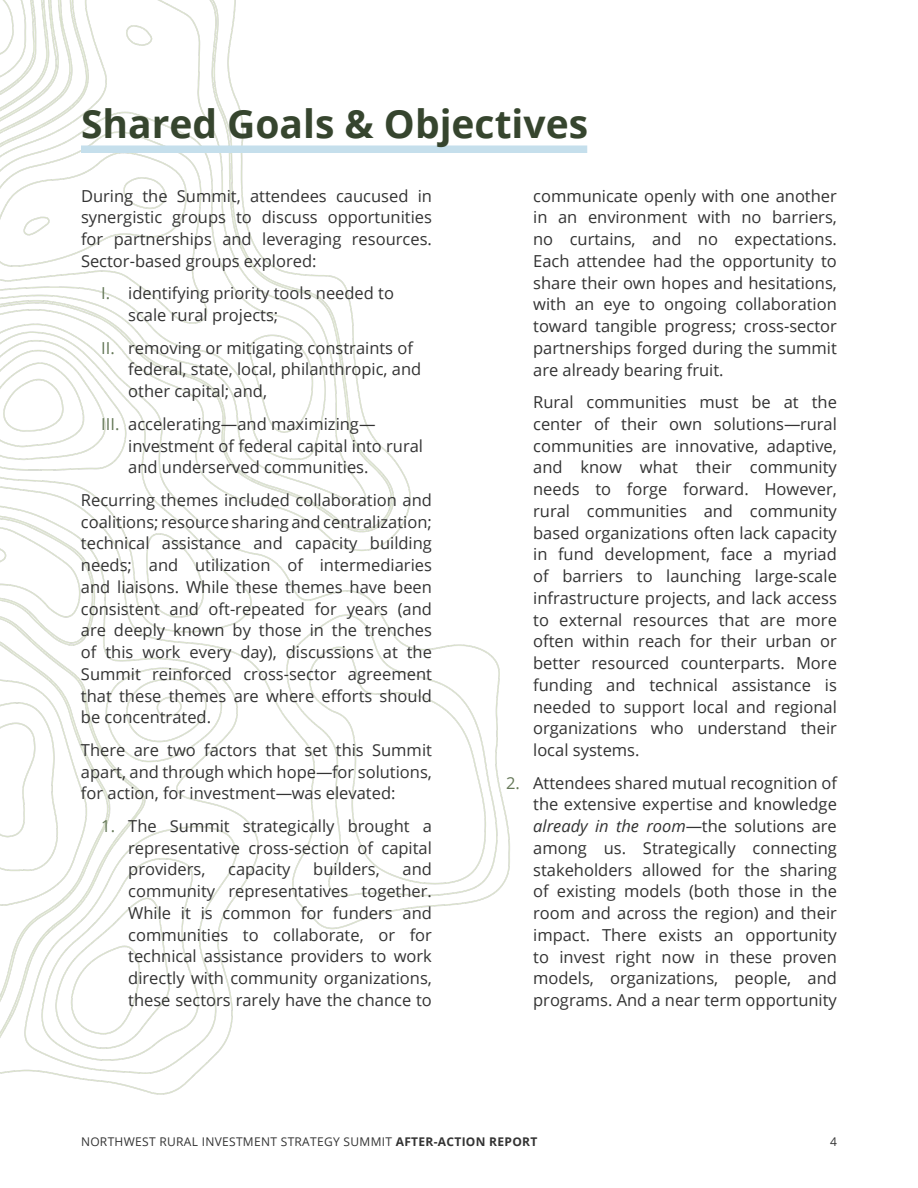
<style>
.page{position:relative;width:918px;height:1188px;background:#fff}
.page>*{position:absolute;margin:0;border:0;box-sizing:border-box;transform-origin:0 0}
.t1{font:700 39px "Open Sans";color:#36452e}
.t2{font:16.5px/21.8px "Open Sans";color:#333}
.t3{font:12px "Open Sans";letter-spacing:.025em;color:#333}
.s1{color:#657858}
.s2{font-style:italic}
.s3{font-weight:700}
</style>
<div class="page">
<img style="left:0;top:0;width:521px;height:1095px">
<div style="left:81px;top:146px;width:506px;height:7px;background:#c5dfec"></div>
<h1 class="t1" style="left:81px;top:96px;width:509px">Shared Goals &amp; Objectives</h1>
<p class="t2" style="left:81px;top:184px;width:353px">During the Summit, attendees caucused in</p>
<p class="t2" style="left:81px;top:206px;width:353px;text-align:justify">synergistic groups to discuss opportunities for partnerships and leveraging resources.<br>Sector-based groups explored:</p>
<p class="t2" style="left:128px;top:282px;width:267px;text-indent:-27px"><span class="s1">I.</span> identifying priority tools needed to scale rural projects;</p>
<p class="t2" style="left:101px;top:336px;width:313px"><span class="s1">II.</span> removing or mitigating constraints of</p>
<p class="t2" style="left:128px;top:358px;width:295px">federal, state, local, philanthropic, and other capital; and,</p>
<p class="t2" style="left:128px;top:412px;width:296px;text-indent:-27px"><span class="s1">III.</span> accelerating—and maximizing— investment of federal capital into rural</p>
<p class="t2" style="left:128px;top:456px;width:242px">and underserved communities.</p>
<p class="t2" style="left:81px;top:489px;width:353px">Recurring themes included collaboration and</p>
<p class="t2" style="left:81px;top:510px;width:353px;text-align:justify">coalitions; resource sharing and centralization; technical assistance and capacity building needs; and utilization of intermediaries</p>
<p class="t2" style="left:81px;top:576px;width:353px">and liaisons. While these themes have been</p>
<p class="t2" style="left:81px;top:597px;width:353px;text-align:justify">consistent and oft-repeated for years (and are deeply known by those in the trenches of this work every day), discussions at the</p>
<p class="t2" style="left:81px;top:663px;width:352px">Summit reinforced cross-sector agreement</p>
<p class="t2" style="left:81px;top:684px;width:353px">that these themes are where efforts should</p>
<p class="t2" style="left:81px;top:706px;width:132px">be concentrated.</p>
<p class="t2" style="left:81px;top:739px;width:353px">There are two factors that set this Summit</p>
<p class="t2" style="left:81px;top:760px;width:353px">apart, and through which hope—for solutions, for action, for investment—was elevated:</p>
<p class="t2" style="left:101px;top:815px;width:332px"><span class="s1">1.</span> The Summit strategically brought a</p>
<p class="t2" style="left:128px;top:836px;width:305px">representative cross-section of capital providers,</p>
<p class="t2" style="left:128px;top:858px;width:305px;text-align:right">and<br>community representatives together.</p>
<p class="t2" style="left:128px;top:902px;width:305px">While it is common for funders and communities to collaborate, or for</p>
<p class="t2" style="left:128px;top:945px;width:305px">technical assistance providers to work</p>
<p class="t2" style="left:128px;top:967px;width:305px">directly with community organizations, these sectors rarely have the chance to</p>
<p class="t2" style="left:228px;top:858px;width:64px">capacity</p>
<p class="t2" style="left:313px;top:858px;width:68px">builders,</p>
<p class="t2" style="left:533px;top:184px;width:305px">communicate openly with one another</p>
<p class="t2" style="left:533px;top:206px;width:305px">in an environment with no barriers,</p>
<p class="t2" style="left:533px;top:228px;width:305px;text-align:justify">no curtains, and no expectations.<br>Each attendee had the opportunity to share their own hopes and hesitations,</p>
<p class="t2" style="left:533px;top:293px;width:305px">with an eye to ongoing collaboration</p>
<p class="t2" style="left:533px;top:315px;width:305px">toward tangible progress; cross-sector partnerships forged during the summit</p>
<p class="t2" style="left:533px;top:358px;width:192px">are already bearing fruit.</p>
<p class="t2" style="left:533px;top:391px;width:305px">Rural communities must be at the center of their own solutions—rural</p>
<p class="t2" style="left:533px;top:434px;width:305px">communities are innovative, adaptive, and know what their community</p>
<p class="t2" style="left:533px;top:478px;width:305px">needs to forge forward. However, rural communities and community</p>
<p class="t2" style="left:533px;top:521px;width:305px">based organizations often lack capacity in fund development, face a myriad</p>
<p class="t2" style="left:533px;top:565px;width:305px">of barriers to launching large-scale</p>
<p class="t2" style="left:533px;top:587px;width:305px">infrastructure projects, and lack access to external resources that are more</p>
<p class="t2" style="left:533px;top:630px;width:305px">often within reach for their urban or</p>
<p class="t2" style="left:533px;top:652px;width:305px">better resourced counterparts. More</p>
<p class="t2" style="left:533px;top:674px;width:305px">funding and technical assistance is</p>
<p class="t2" style="left:533px;top:695px;width:305px">needed to support local and regional</p>
<p class="t2" style="left:533px;top:717px;width:305px">organizations who understand their local systems.</p>
<p class="t2" style="left:506px;top:771px;width:332px"><span class="s1">2.</span> Attendees shared mutual recognition of</p>
<p class="t2" style="left:533px;top:793px;width:305px">the extensive expertise and knowledge</p>
<p class="t2" style="left:533px;top:815px;width:305px"><span class="s2">already in the room</span>—the solutions are among us. Strategically connecting</p>
<p class="t2" style="left:533px;top:858px;width:305px">stakeholders allowed for the sharing of existing models (both those in the</p>
<p class="t2" style="left:533px;top:902px;width:305px">room and across the region) and their</p>
<p class="t2" style="left:533px;top:924px;width:305px;text-align:justify">impact. There exists an opportunity to invest right now in these proven models, organizations, people, and programs. And a near term opportunity</p>
<p class="t3" style="left:81px;top:1133px;width:458px">NORTHWEST RURAL INVESTMENT STRATEGY SUMMIT <span class="s3">AFTER-ACTION REPORT</span></p>
<p class="t3" style="left:830px;top:1133px;width:8px">4</p>
</div>
